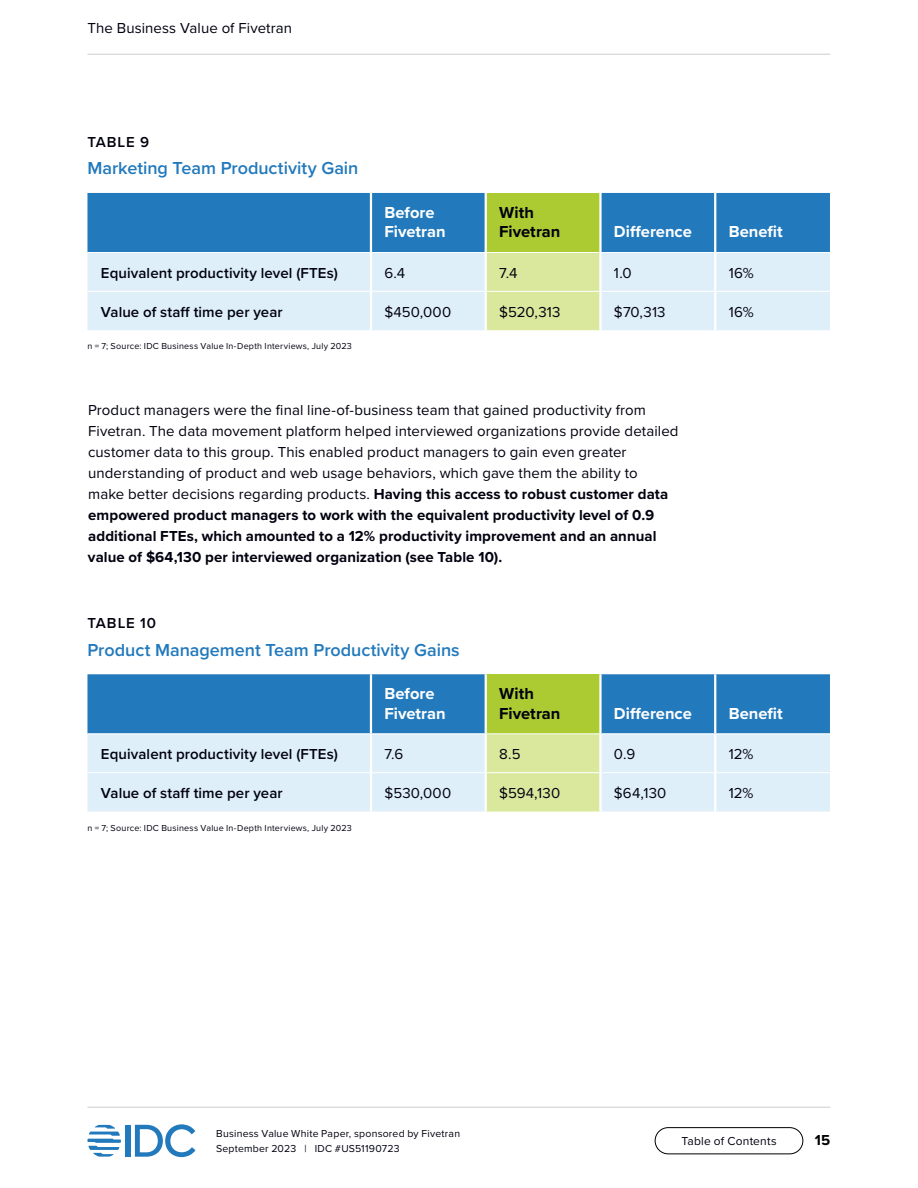
<style>
.page{position:relative;width:918px;height:1188px;background:#fff}
.page>*{position:absolute;margin:0;border:0;box-sizing:border-box;transform-origin:0 0}
.Table_-_Heading{font:600 18px "Proxima Nova";color:#2279bc}
.Table_-_Column_title__left_align{font:700 16.5px/19.5px "Proxima Nova";color:#fff}
.Table___Column_title_highlighted{font:700 16.5px/19.5px "Proxima Nova";color:#01010f}
.P____0_25{font:15px/21px "Proxima Nova";letter-spacing:.005em;color:#01010f}
.Table___Row_title{font:600 15px "Proxima Nova";letter-spacing:.005em;color:#01010f}
.Table_-_Text__left_align{font:15px "Proxima Nova";letter-spacing:.01em;color:#01010f}
.Table_-_Identifier{font:600 15px "Proxima Nova";letter-spacing:.06em;color:#01010f}
.t1{font:700 15px "Proxima Nova";color:#000}
.t2{font:12px "Proxima Nova";letter-spacing:.015em;color:#01010f}
.t3{font:10.5px/15px "Proxima Nova";letter-spacing:.02em;color:#01010f}
.Table_-_Notes_and_sources{font:9px "Proxima Nova";letter-spacing:.025em;color:#01010f}
.s1{font-weight:700}
</style>
<div class="page">
<div style="left:126px;top:1125px;width:5px;height:32px;background:#2279bc"></div>
<svg style="left:135px;top:1124px;width:60px;height:33px"></svg>
<svg style="left:87px;top:1125px;width:34px;height:32px"></svg>
<div style="left:655px;top:1127px;width:148px;height:27px;border:1px solid #000;border-radius:13px"></div>
<hr style="left:87px;top:54px;width:743px;height:1px;background:#ccc">
<hr style="left:87px;top:1107px;width:743px;height:1px;background:#ccc">
<div style="left:87px;top:193px;width:743px;height:59px;background:#2279bc"></div>
<div style="left:486px;top:193px;width:114px;height:59px;background:#accb32"></div>
<div style="left:87px;top:253px;width:743px;height:77px;background:#dfeffa"></div>
<div style="left:487px;top:253px;width:112px;height:77px;background:#d9e89c"></div>
<hr style="left:714px;top:253px;width:2px;height:38px;background:#fff">
<hr style="left:714px;top:292px;width:2px;height:38px;background:#fff">
<hr style="left:487px;top:291px;width:112px;height:1px;background:#fff">
<hr style="left:602px;top:291px;width:113px;height:1px;background:#fff">
<hr style="left:715px;top:291px;width:115px;height:1px;background:#fff">
<hr style="left:87px;top:291px;width:283px;height:1px;background:#fff">
<hr style="left:372px;top:291px;width:113px;height:1px;background:#fff">
<hr style="left:370px;top:193px;width:2px;height:59px;background:#fff">
<hr style="left:714px;top:193px;width:2px;height:59px;background:#fff">
<hr style="left:485px;top:193px;width:2px;height:59px;background:#fff">
<hr style="left:599px;top:193px;width:3px;height:59px;background:#fff">
<hr style="left:370px;top:253px;width:2px;height:38px;background:#fff">
<hr style="left:370px;top:291px;width:2px;height:39px;background:#fff">
<hr style="left:485px;top:253px;width:2px;height:38px;background:#fff">
<hr style="left:599px;top:253px;width:3px;height:38px;background:#fff">
<hr style="left:485px;top:291px;width:2px;height:39px;background:#fff">
<hr style="left:599px;top:291px;width:3px;height:39px;background:#fff">
<div style="left:87px;top:674px;width:743px;height:59px;background:#2279bc"></div>
<div style="left:486px;top:674px;width:114px;height:60px;background:#accb32"></div>
<div style="left:87px;top:734px;width:743px;height:78px;background:#dfeffa"></div>
<div style="left:487px;top:734px;width:112px;height:78px;background:#d9e89c"></div>
<hr style="left:714px;top:734px;width:2px;height:38px;background:#fff">
<hr style="left:714px;top:773px;width:2px;height:39px;background:#fff">
<hr style="left:487px;top:772px;width:112px;height:1px;background:#fff">
<hr style="left:602px;top:772px;width:113px;height:1px;background:#fff">
<hr style="left:715px;top:772px;width:115px;height:1px;background:#fff">
<hr style="left:87px;top:772px;width:283px;height:1px;background:#fff">
<hr style="left:372px;top:772px;width:113px;height:1px;background:#fff">
<hr style="left:370px;top:674px;width:2px;height:59px;background:#fff">
<hr style="left:714px;top:674px;width:2px;height:59px;background:#fff">
<hr style="left:485px;top:674px;width:2px;height:59px;background:#fff">
<hr style="left:599px;top:674px;width:3px;height:59px;background:#fff">
<hr style="left:370px;top:734px;width:2px;height:39px;background:#fff">
<hr style="left:370px;top:773px;width:2px;height:39px;background:#fff">
<hr style="left:486px;top:733px;width:114px;height:1px;background:#fff">
<hr style="left:485px;top:734px;width:2px;height:39px;background:#fff">
<hr style="left:599px;top:734px;width:3px;height:39px;background:#fff">
<hr style="left:485px;top:773px;width:2px;height:39px;background:#fff">
<hr style="left:599px;top:773px;width:3px;height:39px;background:#fff">
<p class="P____0_25" style="left:87px;top:17px;width:206px">The Business Value of Fivetran</p>
<p class="Table_-_Identifier" style="left:87px;top:131px;width:63px">TABLE 9</p>
<p class="Table_-_Heading" style="left:87px;top:155px;width:272px">Marketing Team Productivity Gain</p>
<p class="Table_-_Column_title__left_align" style="left:384px;top:202px;width:63px">Before<br>Fivetran</p>
<p class="Table___Column_title_highlighted" style="left:499px;top:202px;width:63px">With<br>Fivetran</p>
<p class="Table_-_Column_title__left_align" style="left:614px;top:222px;width:79px">Difference</p>
<p class="Table_-_Column_title__left_align" style="left:729px;top:222px;width:56px">Benefit</p>
<p class="Table___Row_title" style="left:101px;top:262px;width:238px">Equivalent productivity level (FTEs)</p>
<p class="Table_-_Text__left_align" style="left:384px;top:262px;width:22px">6.4</p>
<p class="Table_-_Text__left_align" style="left:499px;top:262px;width:20px">7.4</p>
<p class="Table_-_Text__left_align" style="left:614px;top:262px;width:19px">1.0</p>
<p class="Table_-_Text__left_align" style="left:729px;top:262px;width:27px">16%</p>
<p class="Table___Row_title" style="left:101px;top:301px;width:183px">Value of staff time per year</p>
<p class="Table_-_Text__left_align" style="left:384px;top:301px;width:68px">$450,000</p>
<p class="Table_-_Text__left_align" style="left:499px;top:301px;width:63px">$520,313</p>
<p class="Table_-_Text__left_align" style="left:614px;top:301px;width:53px">$70,313</p>
<p class="Table_-_Text__left_align" style="left:729px;top:301px;width:27px">16%</p>
<p class="Table_-_Notes_and_sources" style="left:87px;top:340px;width:266px">n = 7; Source: IDC Business Value In-Depth Interviews, July 2023</p>
<p class="P____0_25" style="left:88px;top:399px;width:592px">Product managers were the final line-of-business team that gained productivity from Fivetran. The data movement platform helped interviewed organizations provide detailed customer data to this group. This enabled product managers to gain even greater understanding of product and web usage behaviors, which gave them the ability to<br>make better decisions regarding products. <span class="s1">Having this access to robust customer data empowered product managers to work with the equivalent productivity level of 0.9 additional FTEs, which amounted to a 12% productivity improvement and an annual value of $64,130 per interviewed organization (see Table 10).</span></p>
<p class="Table_-_Identifier" style="left:87px;top:612px;width:70px">TABLE 10</p>
<p class="Table_-_Heading" style="left:87px;top:636px;width:374px">Product Management Team Productivity Gains</p>
<p class="Table_-_Column_title__left_align" style="left:384px;top:684px;width:63px">Before<br>Fivetran</p>
<p class="Table___Column_title_highlighted" style="left:499px;top:684px;width:63px">With<br>Fivetran</p>
<p class="Table_-_Column_title__left_align" style="left:614px;top:703px;width:79px">Difference</p>
<p class="Table_-_Column_title__left_align" style="left:729px;top:703px;width:56px">Benefit</p>
<p class="Table___Row_title" style="left:101px;top:743px;width:238px">Equivalent productivity level (FTEs)</p>
<p class="Table_-_Text__left_align" style="left:384px;top:743px;width:20px">7.6</p>
<p class="Table_-_Text__left_align" style="left:499px;top:743px;width:23px">8.5</p>
<p class="Table_-_Text__left_align" style="left:614px;top:743px;width:23px">0.9</p>
<p class="Table_-_Text__left_align" style="left:729px;top:743px;width:26px">12%</p>
<p class="Table___Row_title" style="left:101px;top:782px;width:183px">Value of staff time per year</p>
<p class="Table_-_Text__left_align" style="left:384px;top:782px;width:68px">$530,000</p>
<p class="Table_-_Text__left_align" style="left:499px;top:782px;width:62px">$594,130</p>
<p class="Table_-_Text__left_align" style="left:614px;top:782px;width:54px">$64,130</p>
<p class="Table_-_Text__left_align" style="left:729px;top:782px;width:26px">12%</p>
<p class="Table_-_Notes_and_sources" style="left:87px;top:821px;width:266px">n = 7; Source: IDC Business Value In-Depth Interviews, July 2023</p>
<p class="t3" style="left:216px;top:1126px;width:246px">Business Value White Paper, sponsored by Fivetran<br>September 2023 | IDC #US51190723</p>
<p class="t2" style="left:681px;top:1132px;width:97px">Table of Contents</p>
<p class="t1" style="left:815px;top:1129px;width:17px">15</p>
</div>
